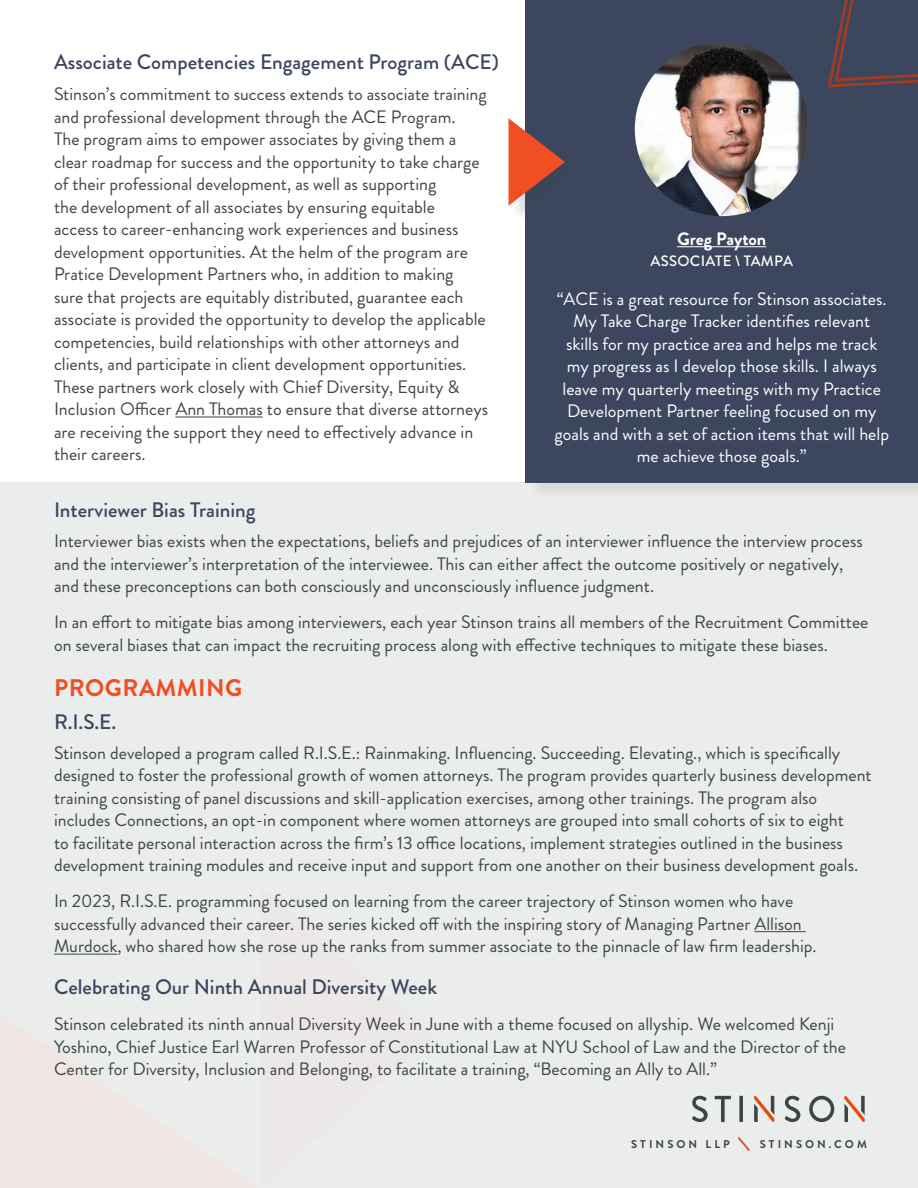
<style>
.page{position:relative;width:918px;height:1188px;background:#fff}
.page>*{position:absolute;margin:0;border:0;box-sizing:border-box;transform-origin:0 0}
.t1{font:700 24px "Brandon Grotesque";letter-spacing:.02em;color:#f04e23}
.t2{font:500 21px "Brandon Grotesque";color:#3c465f}
.t3{font:18px/22.5px "Brandon Grotesque";color:#3d4644}
.t4{font:18px/22.5px "Brandon Grotesque";color:#fff;text-align:center}
.t5{font:700 18px "Brandon Grotesque";color:#fff}
.t6{font:500 15px "Brandon Grotesque";letter-spacing:.02em;color:#fff}
.t7{font:700 11.25px "Brandon Grotesque";letter-spacing:.27em;color:#3d4644}
</style>
<div class="page">
<div style="left:0;top:482px;width:918px;height:706px;background:#ebecec"></div>
<hr style="left:175px;top:417px;width:88px;height:1px;background:#3d4644">
<div style="left:528px;top:2px;width:390px;height:499px;background:#e0e2e2"></div>
<div style="left:526px;top:0;width:392px;height:482px;background:#3c465f"></div>
<img style="left:632px;top:39px;width:180px;height:180px;border-radius:90px">
<div style="left:629px;top:36px;width:186px;height:186px;border:6px solid #3c465f;border-radius:50%"></div>
<hr style="left:677px;top:246px;width:89px;height:1px;background:#fff">
<svg style="left:827px;top:0;width:91px;height:88px"></svg>
<div style="left:511px;top:122px;width:72px;height:101px;background:#3d4644;opacity:.2"></div>
<svg style="left:509px;top:118px;width:56px;height:88px"></svg>
<hr style="left:754px;top:931px;width:52px;height:1px;background:#3d4644">
<hr style="left:54px;top:954px;width:63px;height:1px;background:#3d4644">
<p class="t2" style="left:54px;top:47px;width:447px">Associate Competencies Engagement Program (ACE)</p>
<p class="t3" style="left:54px;top:83px;width:436px">Stinson’s commitment to success extends to associate training and professional development through the ACE Program.<br>The program aims to empower associates by giving them a clear roadmap for success and the opportunity to take charge of their professional development, as well as supporting<br>the development of all associates by ensuring equitable<br>access to career-enhancing work experiences and business development opportunities. At the helm of the program are Pratice Development Partners who, in addition to making<br>sure that projects are equitably distributed, guarantee each associate is provided the opportunity to develop the applicable competencies, build relationships with other attorneys and clients, and participate in client development opportunities.<br>These partners work closely with Chief Diversity, Equity &amp; Inclusion Officer Ann Thomas to ensure that diverse attorneys are receiving the support they need to effectively advance in their careers.</p>
<p class="t5" style="left:677px;top:226px;width:91px">Greg Payton</p>
<p class="t6" style="left:651px;top:250px;width:144px">ASSOCIATE \ TAMPA</p>
<p class="t4" style="left:555px;top:288px;width:336px">“ACE is a great resource for Stinson associates.<br>My Take Charge Tracker identifies relevant<br>skills for my practice area and helps me track my progress as I develop those skills. I always leave my quarterly meetings with my Practice Development Partner feeling focused on my goals and with a set of action items that will help me achieve those goals.”</p>
<p class="t2" style="left:54px;top:496px;width:203px">Interviewer Bias Training</p>
<p class="t3" style="left:54px;top:530px;width:810px">Interviewer bias exists when the expectations, beliefs and prejudices of an interviewer influence the interview process and the interviewer’s interpretation of the interviewee. This can either affect the outcome positively or negatively, and these preconceptions can both consciously and unconsciously influence judgment.</p>
<p class="t3" style="left:54px;top:611px;width:816px">In an effort to mitigate bias among interviewers, each year Stinson trains all members of the Recruitment Committee on several biases that can impact the recruiting process along with effective techniques to mitigate these biases.</p>
<p class="t1" style="left:54px;top:671px;width:190px">PROGRAMMING</p>
<p class="t2" style="left:54px;top:707px;width:64px">R.I.S.E.</p>
<p class="t3" style="left:54px;top:742px;width:819px">Stinson developed a program called R.I.S.E.: Rainmaking. Influencing. Succeeding. Elevating., which is specifically designed to foster the professional growth of women attorneys. The program provides quarterly business development training consisting of panel discussions and skill-application exercises, among other trainings. The program also includes Connections, an opt-in component where women attorneys are grouped into small cohorts of six to eight<br>to facilitate personal interaction across the firm’s 13 office locations, implement strategies outlined in the business development training modules and receive input and support from one another on their business development goals.</p>
<p class="t3" style="left:54px;top:890px;width:764px">In 2023, R.I.S.E. programming focused on learning from the career trajectory of Stinson women who have successfully advanced their career. The series kicked off with the inspiring story of Managing Partner Allison<br>Murdock, who shared how she rose up the ranks from summer associate to the pinnacle of law firm leadership.</p>
<p class="t2" style="left:54px;top:973px;width:385px">Celebrating Our Ninth Annual Diversity Week</p>
<p class="t3" style="left:54px;top:1013px;width:794px">Stinson celebrated its ninth annual Diversity Week in June with a theme focused on allyship. We welcomed Kenji<br>Yoshino, Chief Justice Earl Warren Professor of Constitutional Law at NYU School of Law and the Director of the<br>Center for Diversity, Inclusion and Belonging, to facilitate a training, “Becoming an Ally to All.”</p>
<p class="t7" style="left:631px;top:1136px;width:100px">STINSON LLP</p>
<p class="t7" style="left:760px;top:1136px;width:109px">STINSON.COM</p>
</div>
